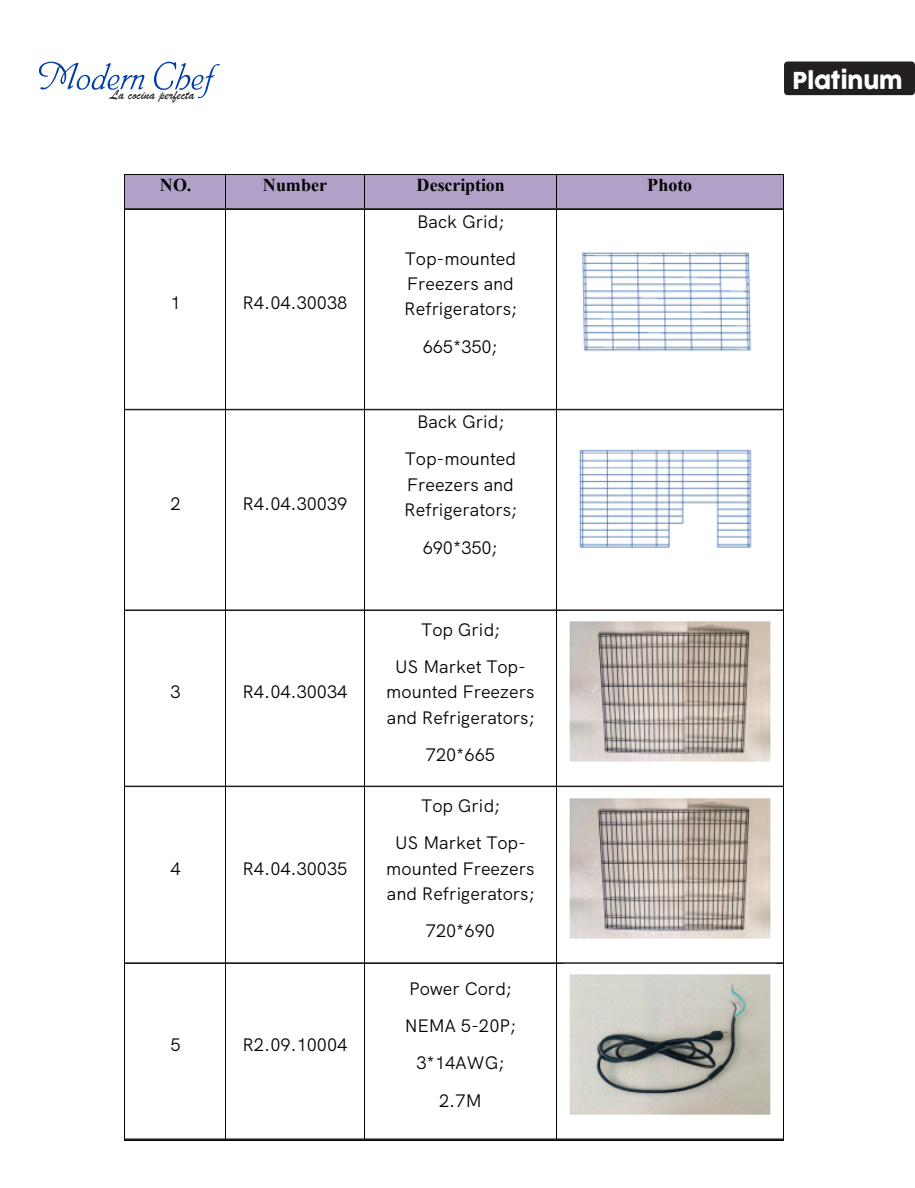
<style>
.page{position:relative;width:915px;height:1188px;background:#fff}
.page>*{position:absolute;margin:0;border:0;box-sizing:border-box;transform-origin:0 0}
.t1{font:22.8px "Cocogoose";color:#fff;scale:.96 1}
.t2{font:18.15px/37.2px "HK Grotesk";letter-spacing:-.005em;color:#040503;text-align:center}
.t3{font:700 18.15px "Times New Roman";color:#040503}
.t4{font:14.25px "Brush Script";color:#1f1f1e}
</style>
<div class="page">
<svg style="left:39px;top:62px;width:105px;height:28px"></svg>
<svg style="left:154px;top:62px;width:66px;height:36px"></svg>
<div style="left:783px;top:62px;width:131px;height:33px;background:#231f20;border-radius:4px"></div>
<div style="left:125px;top:174px;width:8px;height:35px;background:#b1a0c8"></div>
<div style="left:218px;top:174px;width:7px;height:35px;background:#b1a0c8"></div>
<div style="left:133px;top:174px;width:85px;height:35px;background:#b1a0c8"></div>
<div style="left:226px;top:174px;width:8px;height:35px;background:#b1a0c8"></div>
<div style="left:356px;top:174px;width:8px;height:35px;background:#b1a0c8"></div>
<div style="left:234px;top:174px;width:122px;height:35px;background:#b1a0c8"></div>
<div style="left:364px;top:174px;width:8px;height:35px;background:#b1a0c8"></div>
<div style="left:548px;top:174px;width:8px;height:35px;background:#b1a0c8"></div>
<div style="left:372px;top:174px;width:176px;height:35px;background:#b1a0c8"></div>
<div style="left:557px;top:174px;width:7px;height:35px;background:#b1a0c8"></div>
<div style="left:775px;top:174px;width:8px;height:35px;background:#b1a0c8"></div>
<div style="left:564px;top:174px;width:211px;height:35px;background:#b1a0c8"></div>
<hr style="left:125px;top:174px;width:100px;height:1px;background:#040503">
<hr style="left:226px;top:174px;width:138px;height:1px;background:#040503">
<hr style="left:364px;top:174px;width:192px;height:1px;background:#040503">
<hr style="left:556px;top:174px;width:226px;height:1px;background:#040503">
<hr style="left:124px;top:174px;width:1px;height:35px;background:#040503">
<hr style="left:225px;top:174px;width:1px;height:35px;background:#040503">
<hr style="left:364px;top:174px;width:1px;height:35px;background:#040503">
<hr style="left:556px;top:174px;width:1px;height:35px;background:#040503">
<hr style="left:782px;top:174px;width:1px;height:35px;background:#040503">
<hr style="left:124px;top:209px;width:1px;height:201px;background:#040503">
<hr style="left:225px;top:209px;width:1px;height:201px;background:#040503">
<hr style="left:364px;top:209px;width:1px;height:201px;background:#040503">
<hr style="left:556px;top:209px;width:1px;height:201px;background:#040503">
<hr style="left:782px;top:209px;width:1px;height:201px;background:#040503">
<hr style="left:125px;top:410px;width:100px;height:1px;background:#040503">
<hr style="left:226px;top:410px;width:138px;height:1px;background:#040503">
<hr style="left:364px;top:410px;width:192px;height:1px;background:#040503">
<hr style="left:556px;top:410px;width:226px;height:1px;background:#040503">
<hr style="left:124px;top:410px;width:1px;height:200px;background:#040503">
<hr style="left:225px;top:410px;width:1px;height:200px;background:#040503">
<hr style="left:364px;top:410px;width:1px;height:200px;background:#040503">
<hr style="left:556px;top:410px;width:1px;height:200px;background:#040503">
<hr style="left:782px;top:410px;width:1px;height:200px;background:#040503">
<hr style="left:124px;top:611px;width:1px;height:175px;background:#040503">
<hr style="left:225px;top:611px;width:1px;height:175px;background:#040503">
<hr style="left:364px;top:611px;width:1px;height:175px;background:#040503">
<hr style="left:556px;top:611px;width:1px;height:175px;background:#040503">
<hr style="left:782px;top:611px;width:1px;height:175px;background:#040503">
<hr style="left:124px;top:787px;width:1px;height:176px;background:#040503">
<hr style="left:225px;top:787px;width:1px;height:176px;background:#040503">
<hr style="left:364px;top:787px;width:1px;height:176px;background:#040503">
<hr style="left:556px;top:787px;width:1px;height:176px;background:#040503">
<hr style="left:782px;top:787px;width:1px;height:176px;background:#040503">
<hr style="left:124px;top:963px;width:1px;height:177px;background:#040503">
<hr style="left:125px;top:1140px;width:100px;height:1px;background:#040503">
<hr style="left:225px;top:963px;width:1px;height:177px;background:#040503">
<hr style="left:226px;top:1140px;width:138px;height:1px;background:#040503">
<hr style="left:364px;top:963px;width:1px;height:177px;background:#040503">
<hr style="left:364px;top:1140px;width:192px;height:1px;background:#040503">
<hr style="left:556px;top:963px;width:1px;height:177px;background:#040503">
<hr style="left:556px;top:1140px;width:226px;height:1px;background:#040503">
<hr style="left:782px;top:963px;width:1px;height:177px;background:#040503">
<img style="left:582px;top:252px;width:170px;height:100px">
<img style="left:579px;top:449px;width:173px;height:99px">
<img style="left:569px;top:621px;width:202px;height:141px">
<img style="left:564px;top:787px;width:211px;height:152px">
<img style="left:569px;top:974px;width:202px;height:141px">
<hr style="left:124px;top:208px;width:659px;height:2px;background:#231f20">
<hr style="left:124px;top:409px;width:659px;height:1px;background:#231f20">
<hr style="left:124px;top:609px;width:659px;height:2px;background:#231f20">
<hr style="left:124px;top:786px;width:659px;height:1px;background:#231f20">
<hr style="left:124px;top:962px;width:659px;height:2px;background:#231f20">
<hr style="left:124px;top:1138px;width:659px;height:2px;background:#231f20">
<p class="t4" style="left:110px;top:86px;width:86px">La cocina perfecta</p>
<p class="t3" style="left:160px;top:172px;width:33px">NO.</p>
<p class="t3" style="left:263px;top:172px;width:66px">Number</p>
<p class="t3" style="left:416px;top:172px;width:90px">Description</p>
<p class="t3" style="left:647px;top:172px;width:46px">Photo</p>
<p class="t2" style="left:170px;top:282px;width:12px">1</p>
<p class="t2" style="left:242px;top:282px;width:106px">R4.04.30038</p>
<p class="t2" style="left:170px;top:483px;width:12px">2</p>
<p class="t2" style="left:242px;top:483px;width:106px">R4.04.30039</p>
<p class="t2" style="left:170px;top:671px;width:12px">3</p>
<p class="t2" style="left:242px;top:671px;width:106px">R4.04.30034</p>
<p class="t2" style="left:170px;top:848px;width:12px">4</p>
<p class="t2" style="left:242px;top:848px;width:106px">R4.04.30035</p>
<p class="t2" style="left:170px;top:1024px;width:12px">5</p>
<p class="t2" style="left:242px;top:1024px;width:106px">R2.09.10004</p>
<p class="t2" style="left:405px;top:201px;width:113px">Back Grid;<br>Top-mounted</p>
<p class="t2" style="left:404px;top:270px;width:114px;line-height:25px;text-align:left">Freezers and<br>Refrigerators;</p>
<p class="t2" style="left:423px;top:327px;width:76px">665*350;</p>
<p class="t2" style="left:405px;top:402px;width:113px">Back Grid;<br>Top-mounted</p>
<p class="t2" style="left:404px;top:471px;width:114px;line-height:25px;text-align:left">Freezers and<br>Refrigerators;</p>
<p class="t2" style="left:423px;top:527px;width:76px">690*350;</p>
<p class="t2" style="left:395px;top:609px;width:132px">Top Grid;<br>US Market Top-</p>
<p class="t2" style="left:386px;top:677px;width:150px;line-height:25.5px;text-align:left">mounted Freezers and Refrigerators;</p>
<p class="t2" style="left:426px;top:734px;width:70px">720*665</p>
<p class="t2" style="left:395px;top:785px;width:132px">Top Grid;<br>US Market Top-</p>
<p class="t2" style="left:386px;top:854px;width:150px;line-height:25px;text-align:left">mounted Freezers and Refrigerators;</p>
<p class="t2" style="left:426px;top:910px;width:70px">720*690</p>
<p class="t2" style="left:405px;top:968px;width:113px">Power Cord;<br>NEMA 5-20P;<br>3*14AWG;<br>2.7M</p>
<p class="t1" style="left:792px;top:65px;width:116px">Platinum</p>
</div>
